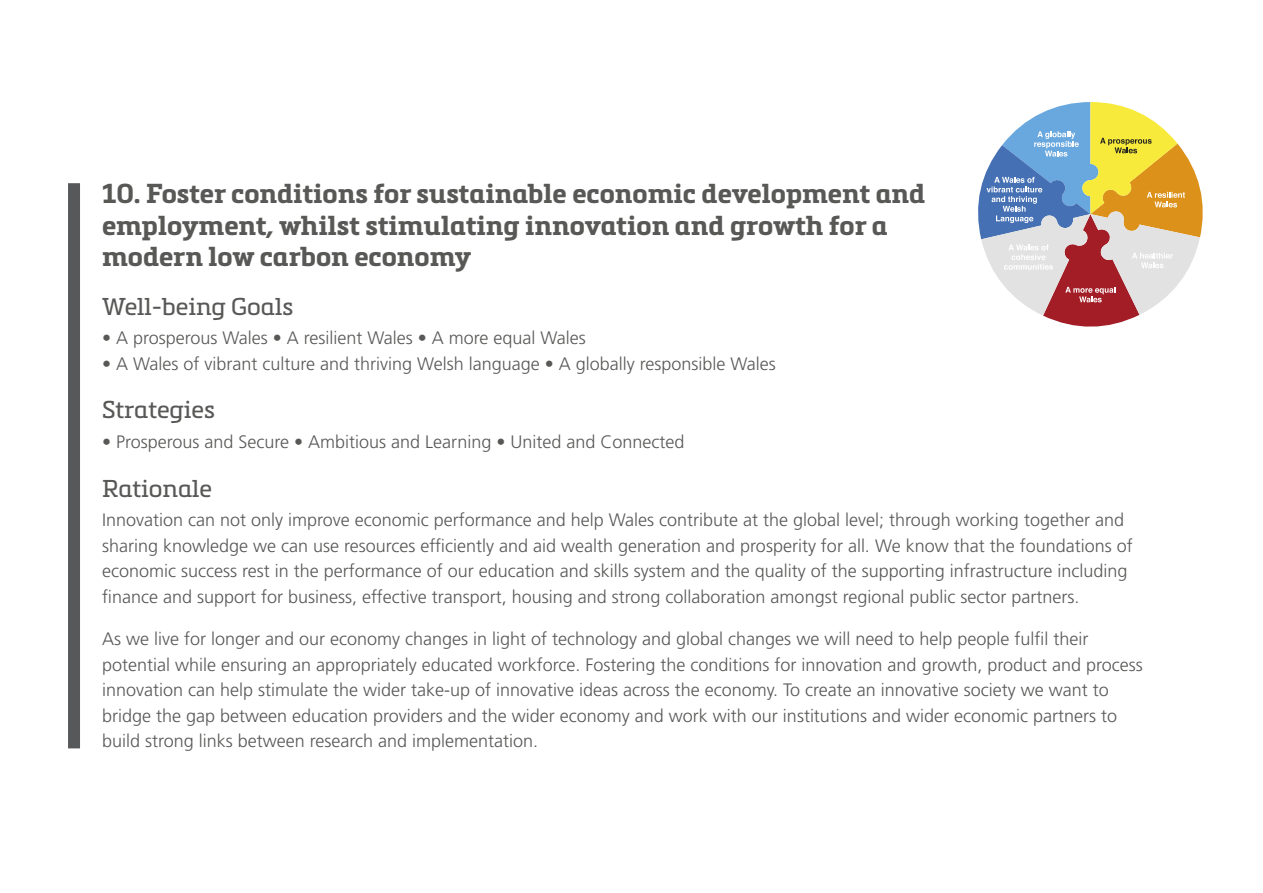
<style>
.page{position:relative;width:1263px;height:893px;background:#fff}
.page>*{position:absolute;margin:0;border:0;box-sizing:border-box;transform-origin:0 0}
.NEW_H4{font:700 27px/31.5px "Metronic Slab Pro";color:#585857}
.NEW_H4-2{font:24px "Metronic Slab Pro";color:#585857}
.Body_before_bulet{font:300 18px/25.5px "Frutiger LT Std";color:#585857}
.NEW_H4-3{font:300 18px/25.5px "Frutiger LT Std";color:#585857}
</style>
<div class="page">
<div style="left:68px;top:183px;width:12px;height:565px;background:#565859"></div>
<svg style="left:978px;top:102px;width:225px;height:225px"></svg>
<h4 class="NEW_H4" style="left:102px;top:177px;width:825px">10. Foster conditions for sustainable economic development and employment, whilst stimulating innovation and growth for a modern low carbon economy</h4>
<h4 class="NEW_H4-2" style="left:102px;top:289px;width:193px">Well-being Goals</h4>
<p class="Body_before_bulet" style="left:102px;top:326px;width:485px">• A prosperous Wales • A resilient Wales • A more equal Wales</p>
<p class="Body_before_bulet" style="left:102px;top:351px;width:675px">• A Wales of vibrant culture and thriving Welsh language • A globally responsible Wales</p>
<h4 class="NEW_H4-2" style="left:102px;top:393px;width:115px">Strategies</h4>
<h4 class="NEW_H4-3" style="left:102px;top:429px;width:584px">• Prosperous and Secure • Ambitious and Learning • United and Connected</h4>
<h4 class="NEW_H4-2" style="left:102px;top:471px;width:111px">Rationale</h4>
<p class="Body_before_bulet" style="left:102px;top:508px;width:1032px">Innovation can not only improve economic performance and help Wales contribute at the global level; through working together and sharing knowledge we can use resources efficiently and aid wealth generation and prosperity for all. We know that the foundations of economic success rest in the performance of our education and skills system and the quality of the supporting infrastructure including finance and support for business, effective transport, housing and strong collaboration amongst regional public sector partners.</p>
<h4 class="NEW_H4-3" style="left:102px;top:627px;width:1042px">As we live for longer and our economy changes in light of technology and global changes we will need to help people fulfil their potential while ensuring an appropriately educated workforce. Fostering the conditions for innovation and growth, product and process innovation can help stimulate the wider take-up of innovative ideas across the economy. To create an innovative society we want to bridge the gap between education providers and the wider economy and work with our institutions and wider economic partners to build strong links between research and implementation.</h4>
</div>
